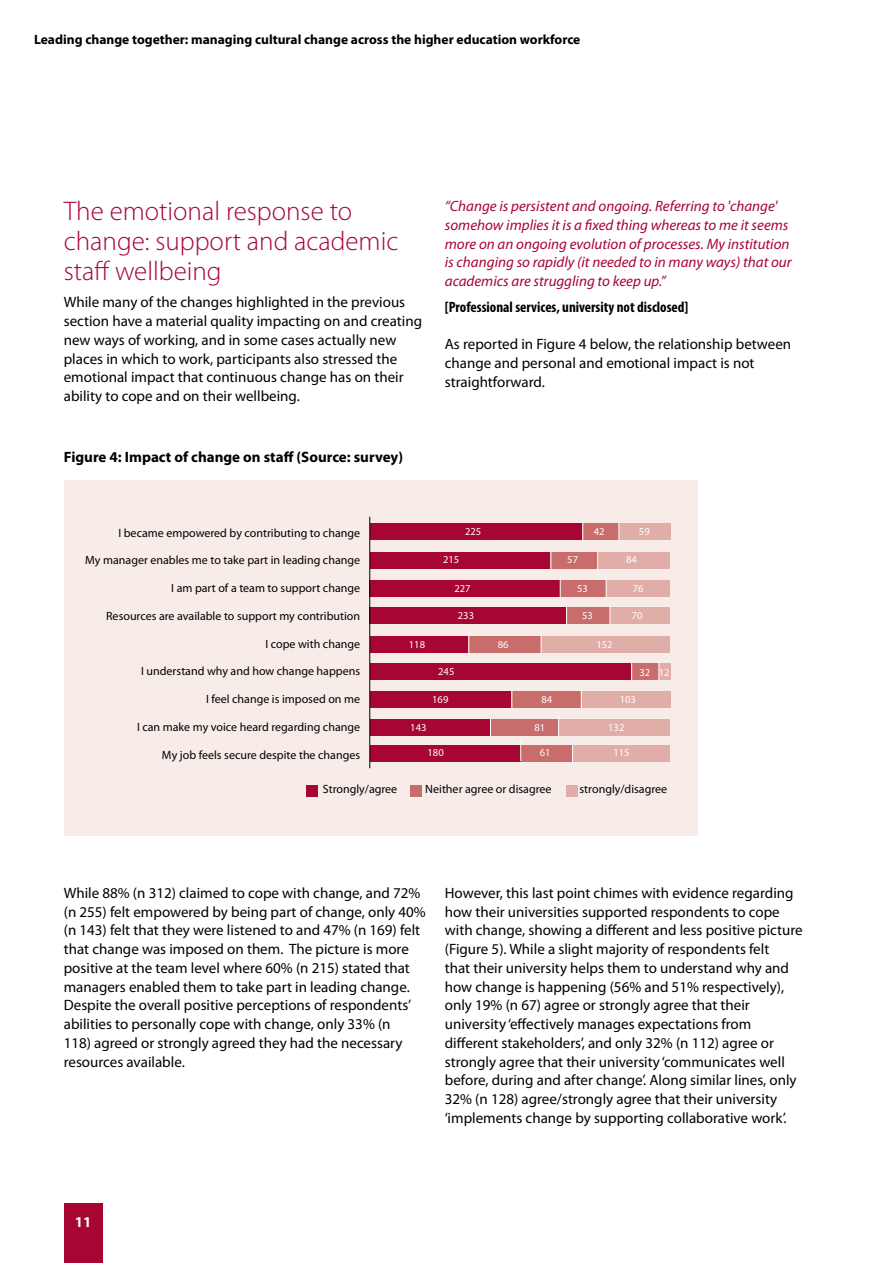
<style>
.page{position:relative;width:893px;height:1263px;background:#fff}
.page>*{position:absolute;margin:0;border:0;box-sizing:border-box;transform-origin:0 0}
.t1{font:300 27px/30px "Myriad Pro";color:#a70532}
.t2{font:15px/18.8px "Myriad Pro";color:#000}
.t3{font:italic 15px/18.8px "Myriad Pro";color:#a70532}
.t4{font:700 condensed 15px "Myriad Pro";color:#000}
.t5{font:700 15px "Myriad Pro";color:#000}
.t6{font:700 15px "Myriad Pro";color:#fff}
.t7{font:700 13.5px "Myriad Pro";color:#000}
.t8{font:12px "Myriad Pro";color:#000}
.t9{font:10.5px "Myriad Pro";color:#fff}
</style>
<div class="page">
<div style="left:64px;top:1203px;width:39px;height:60px;background:#a70532"></div>
<div style="left:64px;top:480px;width:633px;height:356px;background:#f8ece9"></div>
<div style="left:370px;top:523px;width:213px;height:17px;background:#a70532"></div>
<div style="left:370px;top:552px;width:180px;height:17px;background:#a70532"></div>
<div style="left:370px;top:580px;width:190px;height:17px;background:#a70532"></div>
<div style="left:370px;top:607px;width:197px;height:17px;background:#a70532"></div>
<div style="left:370px;top:636px;width:100px;height:16px;background:#a70532"></div>
<div style="left:370px;top:663px;width:261px;height:17px;background:#a70532"></div>
<div style="left:370px;top:691px;width:142px;height:17px;background:#a70532"></div>
<div style="left:370px;top:719px;width:121px;height:17px;background:#a70532"></div>
<div style="left:370px;top:745px;width:151px;height:16px;background:#a70532"></div>
<div style="left:582px;top:523px;width:37px;height:17px;background:#c86d6b"></div>
<div style="left:550px;top:552px;width:48px;height:17px;background:#c86d6b"></div>
<div style="left:560px;top:580px;width:46px;height:17px;background:#c86d6b"></div>
<div style="left:566px;top:607px;width:45px;height:17px;background:#c86d6b"></div>
<div style="left:468px;top:636px;width:74px;height:16px;background:#c86d6b"></div>
<div style="left:631px;top:663px;width:27px;height:17px;background:#c86d6b"></div>
<div style="left:512px;top:691px;width:69px;height:17px;background:#c86d6b"></div>
<div style="left:490px;top:719px;width:68px;height:17px;background:#c86d6b"></div>
<div style="left:521px;top:745px;width:52px;height:16px;background:#c86d6b"></div>
<div style="left:619px;top:523px;width:51px;height:17px;background:#e1ada8"></div>
<div style="left:598px;top:552px;width:72px;height:17px;background:#e1ada8"></div>
<div style="left:606px;top:580px;width:64px;height:17px;background:#e1ada8"></div>
<div style="left:610px;top:607px;width:60px;height:17px;background:#e1ada8"></div>
<div style="left:541px;top:636px;width:129px;height:16px;background:#e1ada8"></div>
<div style="left:659px;top:663px;width:11px;height:17px;background:#e1ada8"></div>
<div style="left:581px;top:691px;width:90px;height:17px;background:#e1ada8"></div>
<div style="left:558px;top:719px;width:112px;height:17px;background:#e1ada8"></div>
<div style="left:573px;top:745px;width:97px;height:16px;background:#e1ada8"></div>
<svg style="left:550px;top:551px;width:1px;height:19px"></svg>
<svg style="left:597px;top:550px;width:1px;height:20px"></svg>
<svg style="left:618px;top:522px;width:1px;height:19px"></svg>
<svg style="left:582px;top:522px;width:1px;height:20px"></svg>
<svg style="left:560px;top:579px;width:1px;height:19px"></svg>
<svg style="left:606px;top:579px;width:1px;height:19px"></svg>
<svg style="left:566px;top:606px;width:1px;height:20px"></svg>
<svg style="left:610px;top:607px;width:1px;height:17px"></svg>
<svg style="left:541px;top:634px;width:1px;height:19px"></svg>
<svg style="left:468px;top:633px;width:1px;height:20px"></svg>
<svg style="left:631px;top:661px;width:1px;height:19px"></svg>
<svg style="left:658px;top:662px;width:1px;height:19px"></svg>
<svg style="left:511px;top:690px;width:1px;height:20px"></svg>
<svg style="left:581px;top:689px;width:1px;height:20px"></svg>
<svg style="left:490px;top:717px;width:1px;height:20px"></svg>
<svg style="left:558px;top:717px;width:1px;height:20px"></svg>
<svg style="left:520px;top:741px;width:1px;height:20px"></svg>
<svg style="left:572px;top:743px;width:1px;height:20px"></svg>
<hr style="left:369px;top:517px;width:1px;height:251px;background:#000">
<div style="left:307px;top:785px;width:11px;height:11px;background:#a70532"></div>
<div style="left:411px;top:785px;width:11px;height:11px;background:#c86d6b"></div>
<div style="left:566px;top:785px;width:11px;height:11px;background:#e1ada8"></div>
<p class="t7" style="left:34px;top:31px;width:548px">Leading change together: managing cultural change across the higher education workforce</p>
<h1 class="t1" style="left:64px;top:197px;width:336px">The emotional response to change: support and academic staff wellbeing</h1>
<p class="t2" style="left:64px;top:293px;width:360px">While many of the changes highlighted in the previous section have a material quality impacting on and creating new ways of working, and in some cases actually new places in which to work, participants also stressed the emotional impact that continuous change has on their ability to cope and on their wellbeing.</p>
<p class="t5" style="left:64px;top:447px;width:341px">Figure 4: Impact of change on staff (Source: survey)</p>
<p class="t3" style="left:445px;top:196px;width:348px">“Change is persistent and ongoing. Referring to 'change' somehow implies it is a fixed thing whereas to me it seems more on an ongoing evolution of processes. My institution is changing so rapidly (it needed to in many ways) that our academics are struggling to keep up.”</p>
<p class="t4" style="left:445px;top:298px;width:245px">[Professional services, university not disclosed]</p>
<p class="t2" style="left:445px;top:335px;width:348px">As reported in Figure 4 below, the relationship between change and personal and emotional impact is not straightforward.</p>
<p class="t8" style="left:118px;top:525px;width:243px">I became empowered by contributing to change</p>
<p class="t8" style="left:85px;top:553px;width:276px">My manager enables me to take part in leading change</p>
<p class="t8" style="left:171px;top:581px;width:190px">I am part of a team to support change</p>
<p class="t8" style="left:106px;top:608px;width:256px">Resources are available to support my contribution</p>
<p class="t8" style="left:265px;top:636px;width:96px">I cope with change</p>
<p class="t8" style="left:141px;top:664px;width:220px">I understand why and how change happens</p>
<p class="t8" style="left:206px;top:692px;width:156px">I feel change is imposed on me</p>
<p class="t8" style="left:137px;top:719px;width:225px">I can make my voice heard regarding change</p>
<p class="t8" style="left:162px;top:747px;width:200px">My job feels secure despite the changes</p>
<p class="t8" style="left:323px;top:782px;width:76px">Strongly/agree</p>
<p class="t8" style="left:425px;top:782px;width:128px">Neither agree or disagree</p>
<p class="t8" style="left:580px;top:782px;width:89px">strongly/disagree</p>
<p class="t9" style="left:465px;top:525px;width:18px">225</p>
<p class="t9" style="left:594px;top:525px;width:12px">42</p>
<p class="t9" style="left:639px;top:525px;width:12px">59</p>
<p class="t9" style="left:443px;top:553px;width:18px">215</p>
<p class="t9" style="left:626px;top:553px;width:12px">84</p>
<p class="t9" style="left:567px;top:553px;width:12px">57</p>
<p class="t9" style="left:454px;top:582px;width:18px">227</p>
<p class="t9" style="left:577px;top:582px;width:12px">53</p>
<p class="t9" style="left:633px;top:582px;width:12px">76</p>
<p class="t9" style="left:458px;top:608px;width:18px">233</p>
<p class="t9" style="left:582px;top:608px;width:12px">53</p>
<p class="t9" style="left:632px;top:608px;width:12px">70</p>
<p class="t9" style="left:409px;top:638px;width:18px">118</p>
<p class="t9" style="left:498px;top:638px;width:12px">86</p>
<p class="t9" style="left:596px;top:638px;width:18px">152</p>
<p class="t9" style="left:438px;top:665px;width:18px">245</p>
<p class="t9" style="left:639px;top:665px;width:12px">32</p>
<p class="t9" style="left:659px;top:665px;width:12px">12</p>
<p class="t9" style="left:432px;top:692px;width:18px">169</p>
<p class="t9" style="left:541px;top:692px;width:12px">84</p>
<p class="t9" style="left:620px;top:692px;width:18px">103</p>
<p class="t9" style="left:410px;top:721px;width:18px">143</p>
<p class="t9" style="left:534px;top:721px;width:12px">81</p>
<p class="t9" style="left:608px;top:721px;width:18px">132</p>
<p class="t9" style="left:428px;top:746px;width:18px">180</p>
<p class="t9" style="left:540px;top:746px;width:12px">61</p>
<p class="t9" style="left:613px;top:746px;width:18px">115</p>
<p class="t2" style="left:64px;top:883px;width:363px">While 88% (n 312) claimed to cope with change, and 72% (n 255) felt empowered by being part of change, only 40% (n 143) felt that they were listened to and 47% (n 169) felt that change was imposed on them. The picture is more positive at the team level where 60% (n 215) stated that managers enabled them to take part in leading change.<br>Despite the overall positive perceptions of respondents’ abilities to personally cope with change, only 33% (n<br>118) agreed or strongly agreed they had the necessary resources available.</p>
<p class="t2" style="left:445px;top:883px;width:359px">However, this last point chimes with evidence regarding how their universities supported respondents to cope with change, showing a different and less positive picture (Figure 5). While a slight majority of respondents felt<br>that their university helps them to understand why and how change is happening (56% and 51% respectively), only 19% (n 67) agree or strongly agree that their university ‘effectively manages expectations from different stakeholders’, and only 32% (n 112) agree or strongly agree that their university ‘communicates well before, during and after change’. Along similar lines, only 32% (n 128) agree/strongly agree that their university ‘implements change by supporting collaborative work’.</p>
<p class="t6" style="left:75px;top:1212px;width:18px">11</p>
</div>
